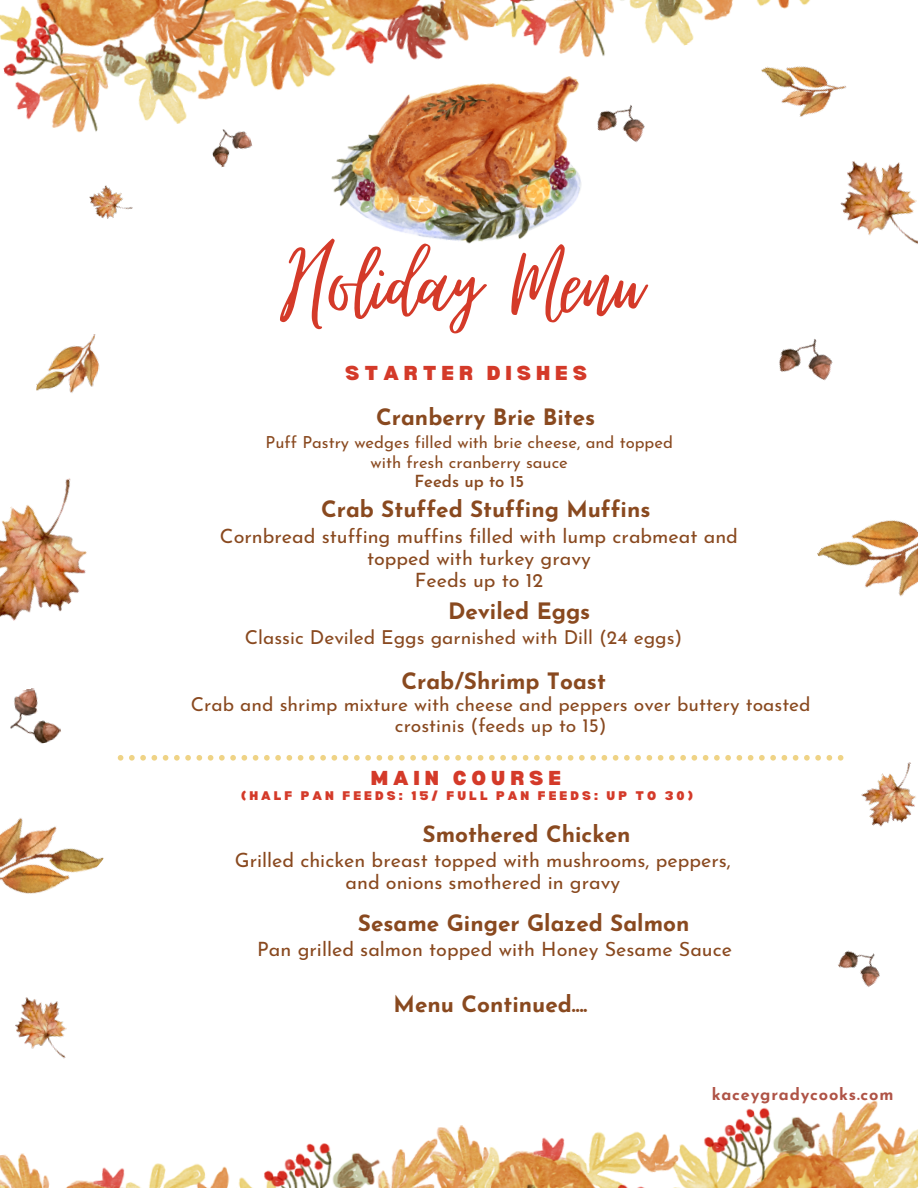
<style>
.page{position:relative;width:918px;height:1188px;background:#fff}
.page>*{position:absolute;margin:0;border:0;box-sizing:border-box;transform-origin:0 0}
.t1{font:125.4px "Virtual";color:#d43a29}
.t2{font:700 22.5px "Josefin Sans";color:#89491f}
.t3{font:19.8px/22.2px "Josefin Sans";color:#89491f;text-align:center}
.t4{font:900 19.8px "Bernoru";letter-spacing:.25em;color:#d43a29}
.t5{font:19.2px/21.6px "Josefin Sans";color:#89491f;text-align:center}
.t6{font:16.65px/19.2px "Josefin Sans";color:#89491f;text-align:center}
.t7{font:700 16.35px "Josefin Sans";letter-spacing:.05em;color:#af5346}
.t8{font:900 12.3px "Bernoru";letter-spacing:.25em;color:#d43a29}
.s1{font-weight:600}
</style>
<div class="page">
<img style="left:0;top:0;width:472px;height:133px">
<img style="left:523px;top:1100px;width:395px;height:88px">
<img style="left:0;top:1125px;width:523px;height:63px">
<img style="left:472px;top:0;width:338px;height:56px">
<img style="left:0;top:478px;width:87px;height:143px">
<img style="left:840px;top:161px;width:78px;height:83px">
<img style="left:861px;top:762px;width:55px;height:65px">
<img style="left:15px;top:997px;width:52px;height:62px">
<img style="left:89px;top:185px;width:44px;height:34px">
<img style="left:325px;top:47px;width:271px;height:197px">
<img style="left:779px;top:339px;width:54px;height:42px">
<img style="left:838px;top:950px;width:42px;height:37px">
<img style="left:207px;top:124px;width:48px;height:43px">
<img style="left:592px;top:94px;width:53px;height:59px">
<img style="left:10px;top:688px;width:51px;height:56px">
<img style="left:761px;top:38px;width:86px;height:79px">
<img style="left:0;top:818px;width:104px;height:76px">
<img style="left:817px;top:520px;width:101px;height:77px">
<img style="left:36px;top:334px;width:64px;height:59px">
<svg style="left:118px;top:755px;width:725px;height:6px"></svg>
<p class="t1" style="left:282px;top:216px;width:362px">Holiday Menu</p>
<p class="t4" style="left:345px;top:361px;width:243px">STARTER DISHES</p>
<h2 class="t2" style="left:376px;top:409px;width:221px">Cranberry Brie Bites</h2>
<h4 class="t6" style="left:266px;top:435px;width:409px">Puff Pastry wedges filled with brie cheese, and topped with fresh cranberry sauce<br><span class="s1">Feeds up to 15</span></h4>
<p class="t2" style="left:321px;top:500px;width:331px">Crab Stuffed Stuffing Muffins</p>
<p class="t3" style="left:220px;top:527px;width:520px">Cornbread stuffing muffins filled with lump crabmeat and topped with turkey gravy<br>Feeds up to 12</p>
<p class="t2" style="left:448px;top:603px;width:144px">Deviled Eggs</p>
<p class="t5" style="left:245px;top:629px;width:439px">Classic Deviled Eggs garnished with Dill (24 eggs)</p>
<h2 class="t2" style="left:401px;top:672px;width:206px">Crab/Shrimp Toast</h2>
<h5 class="t5" style="left:191px;top:695px;width:621px">Crab and shrimp mixture with cheese and peppers over buttery toasted crostinis (feeds up to 15)</h5>
<p class="t4" style="left:371px;top:767px;width:192px">MAIN COURSE</p>
<p class="t8" style="left:241px;top:789px;width:453px">(HALF PAN FEEDS: 15/ FULL PAN FEEDS: UP TO 30)</p>
<h2 class="t2" style="left:423px;top:825px;width:210px">Smothered Chicken</h2>
<h4 class="t3" style="left:235px;top:851px;width:498px">Grilled chicken breast topped with mushrooms, peppers, and onions smothered in gravy</h4>
<h2 class="t2" style="left:358px;top:914px;width:333px">Sesame Ginger Glazed Salmon</h2>
<p class="t3" style="left:257px;top:940px;width:476px">Pan grilled salmon topped with Honey Sesame Sauce</p>
<p class="t2" style="left:394px;top:995px;width:195px">Menu Continued....</p>
<h4 class="t7" style="left:712px;top:1088px;width:183px">kaceygradycooks.com</h4>
</div>
